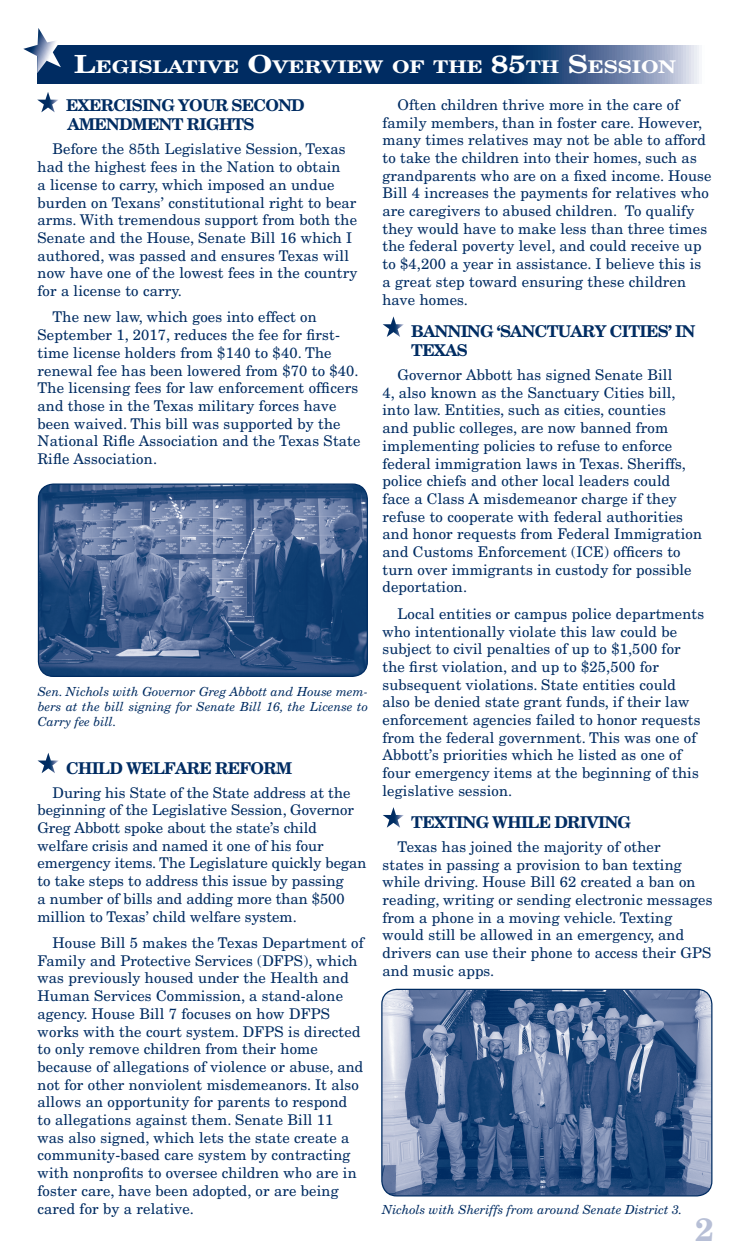
<style>
.page{position:relative;width:750px;height:1260px;background:#fff}
.page>*{position:absolute;margin:0;border:0;box-sizing:border-box;transform-origin:0 0}
.t1{font:700 32.5px "New Century Schlbk LT Std";color:#b7bfd6}
.t2{font:700 17.5px "New Century Schlbk LT Std";color:#fff;scale:1.2 1}
._282_Sub_Heading{font:700 16.25px/19.5px "New Century Schlbk LT Std";letter-spacing:-.04em;color:#002c62}
.Sub_Heading{font:700 16.25px/19.5px "New Century Schlbk LT Std";letter-spacing:-.04em;color:#002c62}
.Body{font:14.75px/17.8px "New Century Schlbk LT Std";letter-spacing:.01em;color:#002c62}
.t3{font:italic 12.5px/15px "New Century Schlbk LT Std";color:#002c62;text-align:justify}
.s1{font-size:25px}
</style>
<div class="page">
<svg style="left:37px;top:45px;width:662px;height:39px;background:#1c4274"></svg>
<svg style="left:38px;top:753px;width:21px;height:20px"></svg>
<svg style="left:37px;top:92px;width:21px;height:20px"></svg>
<svg style="left:23px;top:28px;width:39px;height:45px"></svg>
<svg style="left:383px;top:316px;width:21px;height:21px"></svg>
<img style="left:38px;top:485px;width:329px;height:191px">
<div style="left:38px;top:483px;width:330px;height:194px;border:1px solid #002c62;border-radius:15px"></div>
<svg style="left:383px;top:807px;width:21px;height:21px"></svg>
<img style="left:382px;top:989px;width:330px;height:206px">
<div style="left:381px;top:989px;width:331px;height:208px;border:1px solid #002c62;border-radius:15px"></div>
<p class="t2" style="left:74px;top:56px;width:503px"><span class="s1">L</span>EGISLATIVE <span class="s1">O</span>VERVIEW OF THE <span class="s1">85</span>TH <span class="s1">S</span>ESSION</p>
<p class="Sub_Heading" style="left:66px;top:95px;width:240px">EXERCISING YOUR SECOND<br>AMENDMENT RIGHTS</p>
<p class="Body" style="left:38px;top:140px;width:321px;text-indent:15px">Before the 85th Legislative Session, Texas had the highest fees in the Nation to obtain<br>a license to carry, which imposed an undue burden on Texans’ constitutional right to bear arms. With tremendous support from both the Senate and the House, Senate Bill 16 which I authored, was passed and ensures Texas will now have one of the lowest fees in the country for a license to carry.</p>
<p class="Body" style="left:38px;top:308px;width:324px;text-indent:15px">The new law, which goes into effect on September 1, 2017, reduces the fee for first&shy;time license holders from $140 to $40. The renewal fee has been lowered from $70 to $40.<br>The licensing fees for law enforcement officers and those in the Texas military forces have been waived. This bill was supported by the National Rifle Association and the Texas State Rifle Association.</p>
<p class="t3" style="left:38px;top:684px;width:332px">Sen. Nichols with Governor Greg Abbott and House mem&shy;bers at the bill signing for Senate Bill 16, the License to Carry fee bill.</p>
<p class="_282_Sub_Heading" style="left:66px;top:758px;width:227px">CHILD WELFARE REFORM</p>
<p class="Body" style="left:38px;top:784px;width:330px;text-indent:15px">During his State of the State address at the beginning of the Legislative Session, Governor Greg Abbott spoke about the state’s child welfare crisis and named it one of his four emergency items. The Legislature quickly began to take steps to address this issue by passing<br>a number of bills and adding more than $500 million to Texas’ child welfare system.</p>
<p class="Body" style="left:38px;top:934px;width:327px;text-indent:15px">House Bill 5 makes the Texas Department of Family and Protective Services (DFPS), which was previously housed under the Health and Human Services Commission, a stand-alone agency. House Bill 7 focuses on how DFPS works with the court system. DFPS is directed to only remove children from their home because of allegations of violence or abuse, and not for other nonviolent misdemeanors. It also allows an opportunity for parents to respond to allegations against them. Senate Bill 11 was also signed, which lets the state create a community-based care system by contracting with nonprofits to oversee children who are in foster care, have been adopted, or are being cared for by a relative.</p>
<p class="Body" style="left:382px;top:96px;width:330px;text-indent:15px">Often children thrive more in the care of family members, than in foster care. However, many times relatives may not be able to afford to take the children into their homes, such as grandparents who are on a fixed income. House Bill 4 increases the payments for relatives who are caregivers to abused children. To qualify they would have to make less than three times the federal poverty level, and could receive up to $4,200 a year in assistance. I believe this is a great step toward ensuring these children have homes.</p>
<p class="_282_Sub_Heading" style="left:411px;top:321px;width:286px">BANNING ‘SANCTUARY CITIES’ IN<br>TEXAS</p>
<p class="Body" style="left:382px;top:366px;width:321px;text-indent:15px">Governor Abbott has signed Senate Bill<br>4, also known as the Sanctuary Cities bill, into law. Entities, such as cities, counties<br>and public colleges, are now banned from implementing policies to refuse to enforce federal immigration laws in Texas. Sheriffs, police chiefs and other local leaders could<br>face a Class A misdemeanor charge if they refuse to cooperate with federal authorities and honor requests from Federal Immigration and Customs Enforcement (ICE) officers to turn over immigrants in custody for possible deportation.</p>
<p class="Body" style="left:382px;top:605px;width:323px;text-indent:15px">Local entities or campus police departments who intentionally violate this law could be subject to civil penalties of up to $1,500 for the first violation, and up to $25,500 for subsequent violations. State entities could also be denied state grant funds, if their law enforcement agencies failed to honor requests from the federal government. This was one of Abbott’s priorities which he listed as one of four emergency items at the beginning of this legislative session.</p>
<p class="_282_Sub_Heading" style="left:411px;top:812px;width:221px">TEXTING WHILE DRIVING</p>
<p class="Body" style="left:382px;top:838px;width:331px;text-indent:15px">Texas has joined the majority of other<br>states in passing a provision to ban texting while driving. House Bill 62 created a ban on reading, writing or sending electronic messages from a phone in a moving vehicle. Texting would still be allowed in an emergency, and drivers can use their phone to access their GPS and music apps.</p>
<p class="t3" style="left:382px;top:1203px;width:302px">Nichols with Sheriffs from around Senate District 3.</p>
<p class="t1" style="left:695px;top:1209px;width:20px">2</p>
</div>
